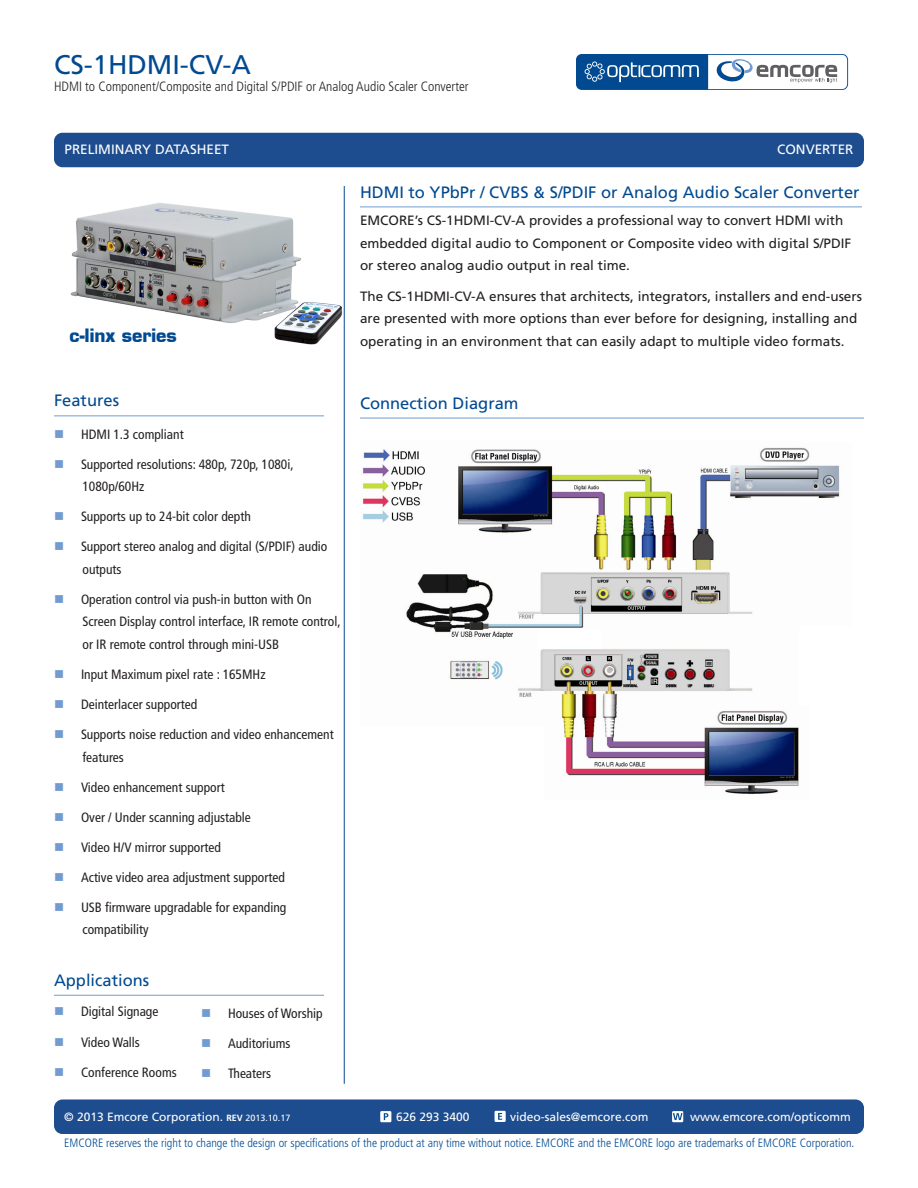
<style>
.page{position:relative;width:918px;height:1188px;background:#fff}
.page>*{position:absolute;margin:0;border:0;box-sizing:border-box;transform-origin:0 0}
.header_-_main_title{font:27px "Frutiger";color:#014a91}
.t1{font:700 18px "Eurostile LT";color:#014a91}
.column_-_header{font:16.5px "Frutiger";color:#014a91}
.t2{font:condensed 13.5px/22.5px "Frutiger";color:#231f20}
.content_-_main{font:13.5px/22.5px "Frutiger";color:#231f20}
.header_-_main_title-2{font:300 condensed 13.5px "Frutiger";color:#231f20}
.t3{font:13.5px "Frutiger";color:#fff}
.t4{font:300 condensed 12px "Frutiger";color:#014a91}
.footer_-_copyright{font:12px "Frutiger";color:#fff}
.s1{font-weight:700;font-size:9px}
.s2{font-size:9px}
</style>
<div class="page">
<hr style="left:344px;top:186px;width:1px;height:898px;background:#014a91">
<div style="left:54px;top:133px;width:810px;height:34px;background:#1d4d8e;border-radius:8px"></div>
<div style="left:54px;top:1099px;width:810px;height:35px;background:#1d4d8e;border-radius:8px"></div>
<div style="left:495px;top:1111px;width:11px;height:11px;background:#fff"></div>
<svg style="left:498px;top:1113px;width:4px;height:7px"></svg>
<div style="left:672px;top:1111px;width:11px;height:11px;background:#fff"></div>
<svg style="left:673px;top:1113px;width:10px;height:7px"></svg>
<svg style="left:380px;top:1111px;width:11px;height:11px"></svg>
<svg style="left:384px;top:1113px;width:4px;height:7px"></svg>
<svg style="left:576px;top:54px;width:272px;height:36px"></svg>
<hr style="left:54px;top:415px;width:270px;height:1px;background:#729cd1">
<hr style="left:54px;top:995px;width:270px;height:1px;background:#729cd1">
<hr style="left:360px;top:207px;width:502px;height:1px;background:#729cd1">
<hr style="left:360px;top:418px;width:504px;height:1px;background:#729cd1">
<img style="left:362px;top:447px;width:478px;height:348px">
<img style="left:70px;top:188px;width:275px;height:164px">
<p class="header_-_main_title" style="left:54px;top:49px;width:198px">CS-1HDMI-CV-A</p>
<p class="header_-_main_title-2" style="left:54px;top:78px;width:416px">HDMI to Component/Composite and Digital S/PDIF or Analog Audio Scaler Converter</p>
<p class="t3" style="left:64px;top:142px;width:166px">PRELIMINARY DATASHEET</p>
<p class="t3" style="left:777px;top:142px;width:78px">CONVERTER</p>
<h2 class="t1" style="left:70px;top:325px;width:109px">c-linx series</h2>
<p class="column_-_header" style="left:54px;top:391px;width:67px">Features</p>
<p class="t2" style="left:81px;top:423px;width:104px">HDMI 1.3 compliant</p>
<p class="t2" style="left:81px;top:453px;width:214px">Supported resolutions: 480p, 720p, 1080i,<br>1080p/60Hz</p>
<p class="t2" style="left:81px;top:506px;width:171px">Supports up to 24-bit color depth</p>
<p class="t2" style="left:81px;top:536px;width:248px">Support stereo analog and digital (S/PDIF) audio outputs</p>
<p class="t2" style="left:81px;top:588px;width:261px">Operation control via push-in button with On<br>Screen Display control interface, IR remote control, or IR remote control through mini-USB</p>
<p class="t2" style="left:81px;top:663px;width:186px">Input Maximum pixel rate : 165MHz</p>
<p class="t2" style="left:81px;top:693px;width:118px">Deinterlacer supported</p>
<p class="t2" style="left:81px;top:723px;width:254px">Supports noise reduction and video enhancement features</p>
<p class="t2" style="left:81px;top:776px;width:145px">Video enhancement support</p>
<p class="t2" style="left:81px;top:806px;width:171px">Over / Under scanning adjustable</p>
<p class="t2" style="left:81px;top:836px;width:141px">Video H/V mirror supported</p>
<p class="t2" style="left:81px;top:866px;width:205px">Active video area adjustment supported</p>
<p class="t2" style="left:81px;top:896px;width:207px">USB firmware upgradable for expanding compatibility</p>
<p class="column_-_header" style="left:54px;top:970px;width:97px">Applications</p>
<p class="t2" style="left:81px;top:1001px;width:79px">Digital Signage</p>
<p class="t2" style="left:81px;top:1031px;width:60px">Video Walls</p>
<p class="t2" style="left:81px;top:1061px;width:97px">Conference Rooms</p>
<p class="t2" style="left:228px;top:1002px;width:96px">Houses of Worship</p>
<p class="t2" style="left:228px;top:1032px;width:64px">Auditoriums</p>
<p class="t2" style="left:228px;top:1062px;width:45px">Theaters</p>
<p class="column_-_header" style="left:360px;top:182px;width:501px">HDMI to YPbPr / CVBS &amp; S/PDIF or Analog Audio Scaler Converter</p>
<p class="content_-_main" style="left:360px;top:210px;width:493px">EMCORE’s CS-1HDMI-CV-A provides a professional way to convert HDMI with embedded digital audio to Component or Composite video with digital S/PDIF or stereo analog audio output in real time.</p>
<p class="content_-_main" style="left:360px;top:285px;width:503px">The CS-1HDMI-CV-A ensures that architects, integrators, installers and end-users are presented with more options than ever before for designing, installing and operating in an environment that can easily adapt to multiple video formats.</p>
<p class="column_-_header" style="left:360px;top:393px;width:160px">Connection Diagram</p>
<p class="footer_-_copyright" style="left:64px;top:1110px;width:228px">© 2013 Emcore Corporation. <span class="s1">REV</span> <span class="s2">2013.10.17</span></p>
<p class="footer_-_copyright" style="left:396px;top:1110px;width:75px">626 293 3400</p>
<p class="footer_-_copyright" style="left:510px;top:1110px;width:140px">video-sales@emcore.com</p>
<p class="footer_-_copyright" style="left:690px;top:1110px;width:162px">www.emcore.com/opticomm</p>
<p class="t4" style="left:64px;top:1136px;width:792px">EMCORE reserves the right to change the design or specifications of the product at any time without notice. EMCORE and the EMCORE logo are trademarks of EMCORE Corporation.</p>
</div>
